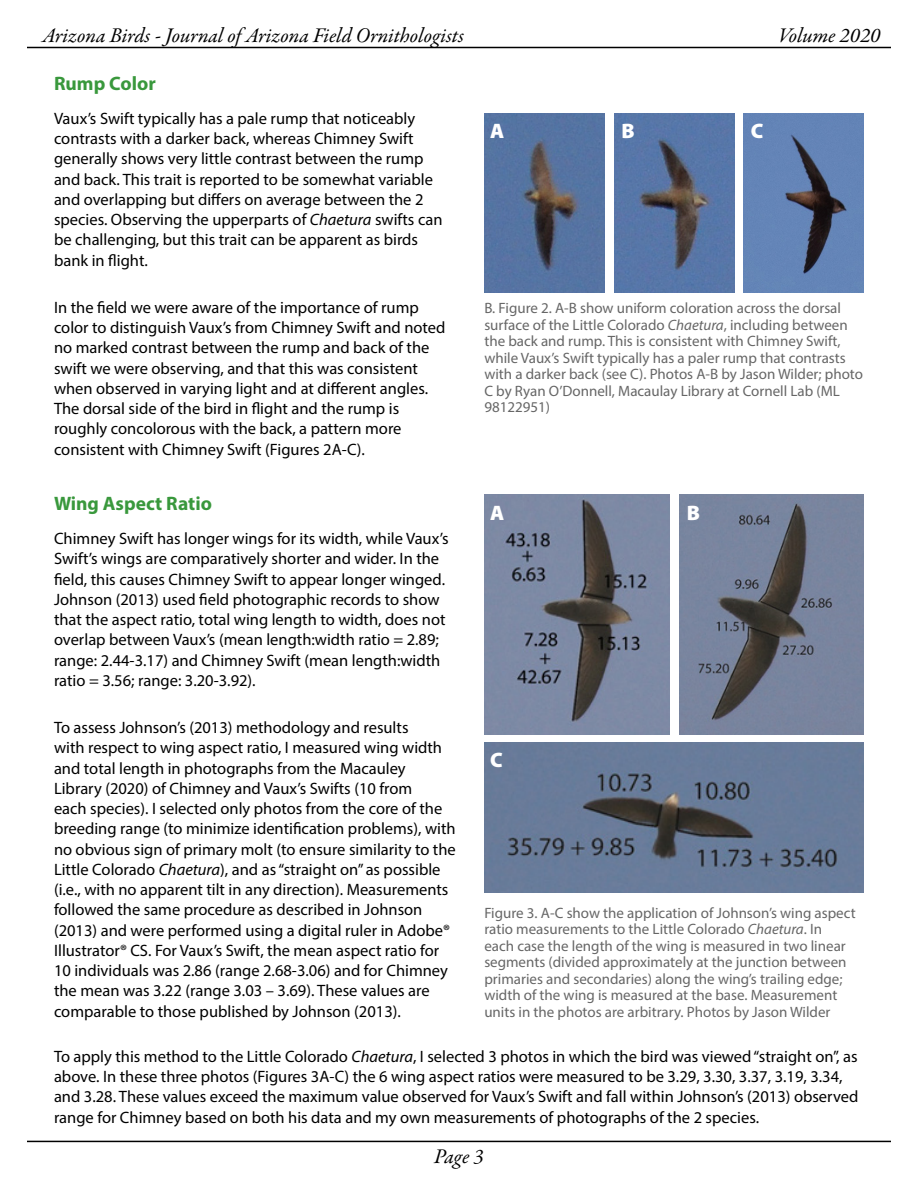
<style>
.page{position:relative;width:918px;height:1188px;background:#fff}
.page>*{position:absolute;margin:0;border:0;box-sizing:border-box;transform-origin:0 0}
.t1{font:italic 21px "Garamond Premr Pro";color:#000}
.Figure_Label_White{font:900 21px "Myriad Pro";color:#fff}
.t2{font:700 19.5px "Myriad Pro";color:#39983c}
.body{font:16.5px/20.2px "Myriad Pro";color:#000}
.t3{font:15px/16.5px "Myriad Pro";color:#666}
.s1{font-style:italic}
</style>
<div class="page">
<hr style="left:27px;top:47px;width:864px;height:1px;background:#000">
<hr style="left:27px;top:1141px;width:864px;height:1px;background:#000">
<img style="left:484px;top:114px;width:120px;height:178px">
<img style="left:614px;top:114px;width:120px;height:178px">
<img style="left:744px;top:114px;width:120px;height:178px">
<img style="left:485px;top:494px;width:185px;height:240px">
<img style="left:679px;top:494px;width:185px;height:240px">
<img style="left:484px;top:742px;width:380px;height:151px">
<p class="t1" style="left:42px;top:22px;width:423px">Arizona Birds - Journal of Arizona Field Ornithologists</p>
<p class="t1" style="left:778px;top:22px;width:104px">Volume 2020</p>
<h3 class="t2" style="left:54px;top:71px;width:103px">Rump Color</h3>
<p class="body" style="left:54px;top:108px;width:390px">Vaux’s Swift typically has a pale rump that noticeably contrasts with a darker back, whereas Chimney Swift generally shows very little contrast between the rump and back. This trait is reported to be somewhat variable and overlapping but differs on average between the 2 species. Observing the upperparts of <span class="s1">Chaetura</span> swifts can be challenging, but this trait can be apparent as birds bank in flight.</p>
<p class="body" style="left:54px;top:297px;width:393px">In the field we were aware of the importance of rump color to distinguish Vaux’s from Chimney Swift and noted no marked contrast between the rump and back of the swift we were observing, and that this was consistent when observed in varying light and at different angles.<br>The dorsal side of the bird in flight and the rump is roughly concolorous with the back, a pattern more consistent with Chimney Swift (Figures 2A-C).</p>
<h3 class="t2" style="left:54px;top:491px;width:159px">Wing Aspect Ratio</h3>
<p class="body" style="left:54px;top:528px;width:396px">Chimney Swift has longer wings for its width, while Vaux’s Swift’s wings are comparatively shorter and wider. In the field, this causes Chimney Swift to appear longer winged.<br>Johnson (2013) used field photographic records to show that the aspect ratio, total wing length to width, does not overlap between Vaux’s (mean length:width ratio = 2.89; range: 2.44-3.17) and Chimney Swift (mean length:width ratio = 3.56; range: 3.20-3.92).</p>
<p class="body" style="left:54px;top:717px;width:403px">To assess Johnson’s (2013) methodology and results<br>with respect to wing aspect ratio, I measured wing width and total length in photographs from the Macauley Library (2020) of Chimney and Vaux’s Swifts (10 from<br>each species). I selected only photos from the core of the breeding range (to minimize identification problems), with no obvious sign of primary molt (to ensure similarity to the Little Colorado <span class="s1">Chaetura</span>), and as “straight on” as possible (i.e., with no apparent tilt in any direction). Measurements followed the same procedure as described in Johnson (2013) and were performed using a digital ruler in Adobe® Illustrator® CS. For Vaux’s Swift, the mean aspect ratio for 10 individuals was 2.86 (range 2.68-3.06) and for Chimney the mean was 3.22 (range 3.03 – 3.69). These values are comparable to those published by Johnson (2013).</p>
<p class="Figure_Label_White" style="left:490px;top:119px;width:16px">A</p>
<p class="Figure_Label_White" style="left:622px;top:119px;width:15px">B</p>
<p class="Figure_Label_White" style="left:751px;top:119px;width:14px">C</p>
<p class="t3" style="left:484px;top:300px;width:380px">B. Figure 2. A-B show uniform coloration across the dorsal surface of the Little Colorado <span class="s1">Chaetura</span>, including between the back and rump. This is consistent with Chimney Swift, while Vaux’s Swift typically has a paler rump that contrasts with a darker back (see C). Photos A-B by Jason Wilder; photo C by Ryan O’Donnell, Macaulay Library at Cornell Lab (ML 98122951)</p>
<p class="Figure_Label_White" style="left:687px;top:501px;width:15px">B</p>
<p class="Figure_Label_White" style="left:490px;top:501px;width:16px">A</p>
<p class="Figure_Label_White" style="left:490px;top:748px;width:14px">C</p>
<p class="t3" style="left:484px;top:904px;width:373px">Figure 3. A-C show the application of Johnson’s wing aspect ratio measurements to the Little Colorado <span class="s1">Chaetura</span>. In each case the length of the wing is measured in two linear segments (divided approximately at the junction between primaries and secondaries) along the wing’s trailing edge; width of the wing is measured at the base. Measurement units in the photos are arbitrary. Photos by Jason Wilder</p>
<p class="body" style="left:54px;top:1046px;width:806px">To apply this method to the Little Colorado <span class="s1">Chaetura</span>, I selected 3 photos in which the bird was viewed “straight on”, as above. In these three photos (Figures 3A-C) the 6 wing aspect ratios were measured to be 3.29, 3.30, 3.37, 3.19, 3.34, and 3.28. These values exceed the maximum value observed for Vaux’s Swift and fall within Johnson’s (2013) observed range for Chimney based on both his data and my own measurements of photographs of the 2 species.</p>
<p class="t1" style="left:434px;top:1143px;width:51px">Page 3</p>
</div>
